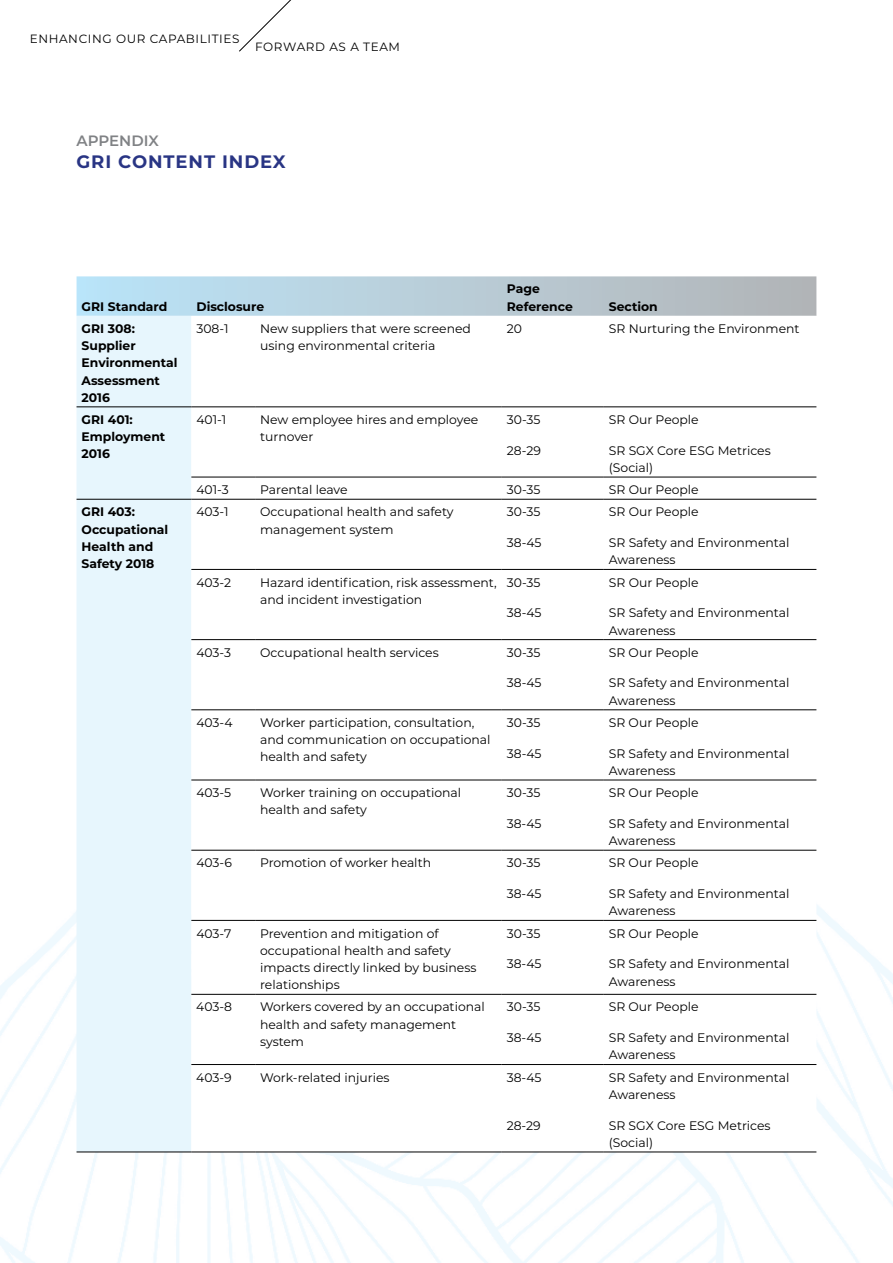
<style>
.page{position:relative;width:893px;height:1263px;background:#fff}
.page>*{position:absolute;margin:0;border:0;box-sizing:border-box;transform-origin:0 0}
.t1{font:700 18px "Montserrat";letter-spacing:.05em;color:#293584}
.t2{font:600 15px "Montserrat";color:#808285}
.t3{font:12.3px/17.2px "Montserrat";color:#000}
.t4{font:700 12.3px/17.2px "Montserrat";color:#000}
.t5{font:12px "Montserrat";letter-spacing:.05em;color:#000}
</style>
<div class="page">
<svg style="left:77px;top:276px;width:739px;height:40px;background:#b8cdd8"></svg>
<div style="left:77px;top:316px;width:114px;height:836px;background:#e7f6fd"></div>
<svg style="left:191px;top:406px;width:625px;height:746px"></svg>
<hr style="left:191px;top:407px;width:64px;height:1px;background:#000">
<hr style="left:255px;top:407px;width:247px;height:1px;background:#000">
<hr style="left:502px;top:407px;width:102px;height:1px;background:#000">
<hr style="left:604px;top:407px;width:212px;height:1px;background:#000">
<hr style="left:191px;top:477px;width:64px;height:1px;background:#000">
<hr style="left:255px;top:477px;width:247px;height:1px;background:#000">
<hr style="left:502px;top:477px;width:102px;height:1px;background:#000">
<hr style="left:604px;top:477px;width:212px;height:1px;background:#000">
<hr style="left:191px;top:499px;width:64px;height:1px;background:#000">
<hr style="left:255px;top:499px;width:247px;height:1px;background:#000">
<hr style="left:502px;top:499px;width:102px;height:1px;background:#000">
<hr style="left:604px;top:499px;width:212px;height:1px;background:#000">
<hr style="left:191px;top:569px;width:64px;height:1px;background:#000">
<hr style="left:255px;top:569px;width:247px;height:1px;background:#000">
<hr style="left:502px;top:569px;width:102px;height:1px;background:#000">
<hr style="left:604px;top:569px;width:212px;height:1px;background:#000">
<hr style="left:191px;top:639px;width:64px;height:1px;background:#000">
<hr style="left:191px;top:709px;width:64px;height:1px;background:#000">
<hr style="left:191px;top:780px;width:64px;height:1px;background:#000">
<hr style="left:255px;top:639px;width:247px;height:1px;background:#000">
<hr style="left:255px;top:709px;width:247px;height:1px;background:#000">
<hr style="left:255px;top:780px;width:247px;height:1px;background:#000">
<hr style="left:502px;top:639px;width:102px;height:1px;background:#000">
<hr style="left:502px;top:709px;width:102px;height:1px;background:#000">
<hr style="left:502px;top:780px;width:102px;height:1px;background:#000">
<hr style="left:604px;top:639px;width:212px;height:1px;background:#000">
<hr style="left:604px;top:709px;width:212px;height:1px;background:#000">
<hr style="left:604px;top:780px;width:212px;height:1px;background:#000">
<hr style="left:191px;top:850px;width:64px;height:1px;background:#000">
<hr style="left:191px;top:920px;width:64px;height:1px;background:#000">
<hr style="left:255px;top:850px;width:247px;height:1px;background:#000">
<hr style="left:255px;top:920px;width:247px;height:1px;background:#000">
<hr style="left:502px;top:850px;width:102px;height:1px;background:#000">
<hr style="left:502px;top:920px;width:102px;height:1px;background:#000">
<hr style="left:604px;top:850px;width:212px;height:1px;background:#000">
<hr style="left:604px;top:920px;width:212px;height:1px;background:#000">
<hr style="left:191px;top:994px;width:64px;height:1px;background:#000">
<hr style="left:255px;top:994px;width:247px;height:1px;background:#000">
<hr style="left:502px;top:994px;width:102px;height:1px;background:#000">
<hr style="left:604px;top:994px;width:212px;height:1px;background:#000">
<hr style="left:191px;top:1064px;width:64px;height:1px;background:#000">
<hr style="left:255px;top:1064px;width:247px;height:1px;background:#000">
<hr style="left:502px;top:1064px;width:102px;height:1px;background:#000">
<hr style="left:604px;top:1064px;width:212px;height:1px;background:#000">
<hr style="left:77px;top:1152px;width:114px;height:1px;background:#000">
<hr style="left:191px;top:1152px;width:64px;height:1px;background:#000">
<hr style="left:255px;top:1152px;width:247px;height:1px;background:#000">
<hr style="left:502px;top:1152px;width:102px;height:1px;background:#000">
<hr style="left:604px;top:1152px;width:212px;height:1px;background:#000">
<hr style="left:77px;top:407px;width:114px;height:1px;background:#000">
<hr style="left:77px;top:499px;width:114px;height:1px;background:#000">
<svg style="left:239px;top:0;width:52px;height:52px"></svg>
<p class="t5" style="left:30px;top:30px;width:211px">ENHANCING OUR CAPABILITIES</p>
<p class="t5" style="left:255px;top:39px;width:146px">FORWARD AS A TEAM</p>
<p class="t2" style="left:77px;top:130px;width:84px">APPENDIX</p>
<h1 class="t1" style="left:77px;top:149px;width:211px">GRI CONTENT INDEX</h1>
<p class="t4" style="left:82px;top:297px;width:87px">GRI Standard</p>
<p class="t4" style="left:196px;top:297px;width:69px">Disclosure</p>
<p class="t4" style="left:507px;top:280px;width:68px">Page<br>Reference</p>
<p class="t4" style="left:609px;top:297px;width:50px">Section</p>
<p class="t4" style="left:82px;top:319px;width:97px">GRI 308:<br>Supplier<br>Environmental<br>Assessment<br>2016</p>
<p class="t3" style="left:196px;top:319px;width:34px">308-1</p>
<p class="t3" style="left:260px;top:319px;width:212px">New suppliers that were screened using environmental criteria</p>
<p class="t3" style="left:507px;top:319px;width:17px">20</p>
<p class="t3" style="left:609px;top:319px;width:192px">SR Nurturing the Environment</p>
<p class="t4" style="left:82px;top:410px;width:85px">GRI 401:<br>Employment<br>2016</p>
<p class="t3" style="left:196px;top:410px;width:31px">401-1</p>
<p class="t3" style="left:260px;top:410px;width:220px">New employee hires and employee turnover</p>
<p class="t3" style="left:507px;top:410px;width:35px">30-35</p>
<p class="t3" style="left:609px;top:410px;width:91px">SR Our People</p>
<p class="t3" style="left:609px;top:441px;width:163px">SR SGX Core ESG Metrices (Social)</p>
<p class="t3" style="left:507px;top:441px;width:36px">28-29</p>
<p class="t3" style="left:196px;top:481px;width:34px">401-3</p>
<p class="t3" style="left:260px;top:481px;width:89px">Parental leave</p>
<p class="t3" style="left:507px;top:481px;width:35px">30-35</p>
<p class="t3" style="left:609px;top:481px;width:91px">SR Our People</p>
<p class="t4" style="left:82px;top:503px;width:88px">GRI 403:<br>Occupational<br>Health and<br>Safety 2018</p>
<p class="t3" style="left:196px;top:503px;width:34px">403-1</p>
<p class="t3" style="left:260px;top:503px;width:195px">Occupational health and safety management system</p>
<p class="t3" style="left:507px;top:503px;width:35px">30-35</p>
<p class="t3" style="left:507px;top:534px;width:36px">38-45</p>
<p class="t3" style="left:196px;top:573px;width:36px">403-2</p>
<p class="t3" style="left:260px;top:573px;width:238px">Hazard identification, risk assessment, and incident investigation</p>
<p class="t3" style="left:507px;top:573px;width:35px">30-35</p>
<p class="t3" style="left:507px;top:604px;width:36px">38-45</p>
<p class="t3" style="left:196px;top:643px;width:36px">403-3</p>
<p class="t3" style="left:260px;top:643px;width:180px">Occupational health services</p>
<p class="t3" style="left:507px;top:643px;width:35px">30-35</p>
<p class="t3" style="left:507px;top:674px;width:36px">38-45</p>
<p class="t3" style="left:196px;top:713px;width:38px">403-4</p>
<p class="t3" style="left:260px;top:713px;width:232px">Worker participation, consultation, and communication on occupational health and safety</p>
<p class="t3" style="left:507px;top:713px;width:35px">30-35</p>
<p class="t3" style="left:507px;top:744px;width:36px">38-45</p>
<p class="t3" style="left:196px;top:784px;width:36px">403-5</p>
<p class="t3" style="left:260px;top:784px;width:202px">Worker training on occupational health and safety</p>
<p class="t3" style="left:507px;top:784px;width:35px">30-35</p>
<p class="t3" style="left:507px;top:814px;width:36px">38-45</p>
<p class="t3" style="left:196px;top:854px;width:37px">403-6</p>
<p class="t3" style="left:260px;top:854px;width:172px">Promotion of worker health</p>
<p class="t3" style="left:507px;top:854px;width:35px">30-35</p>
<p class="t3" style="left:507px;top:885px;width:36px">38-45</p>
<p class="t3" style="left:196px;top:924px;width:37px">403-7</p>
<p class="t3" style="left:260px;top:924px;width:218px">Prevention and mitigation of occupational health and safety impacts directly linked by business relationships</p>
<p class="t3" style="left:507px;top:924px;width:35px">30-35</p>
<p class="t3" style="left:507px;top:955px;width:36px">38-45</p>
<p class="t3" style="left:196px;top:998px;width:37px">403-8</p>
<p class="t3" style="left:260px;top:998px;width:226px">Workers covered by an occupational health and safety management system</p>
<p class="t3" style="left:507px;top:998px;width:35px">30-35</p>
<p class="t3" style="left:507px;top:1029px;width:36px">38-45</p>
<p class="t3" style="left:196px;top:1068px;width:37px">403-9</p>
<p class="t3" style="left:260px;top:1068px;width:131px">Work-related injuries</p>
<p class="t3" style="left:507px;top:1068px;width:36px">38-45</p>
<p class="t3" style="left:507px;top:1117px;width:36px">28-29</p>
<p class="t3" style="left:609px;top:503px;width:91px">SR Our People</p>
<p class="t3" style="left:609px;top:534px;width:182px">SR Safety and Environmental<br>Awareness</p>
<p class="t3" style="left:609px;top:573px;width:91px">SR Our People</p>
<p class="t3" style="left:609px;top:604px;width:182px">SR Safety and Environmental<br>Awareness</p>
<p class="t3" style="left:609px;top:643px;width:91px">SR Our People</p>
<p class="t3" style="left:609px;top:674px;width:182px">SR Safety and Environmental<br>Awareness</p>
<p class="t3" style="left:609px;top:713px;width:91px">SR Our People</p>
<p class="t3" style="left:609px;top:744px;width:182px">SR Safety and Environmental<br>Awareness</p>
<p class="t3" style="left:609px;top:784px;width:91px">SR Our People</p>
<p class="t3" style="left:609px;top:814px;width:182px">SR Safety and Environmental<br>Awareness</p>
<p class="t3" style="left:609px;top:854px;width:91px">SR Our People</p>
<p class="t3" style="left:609px;top:885px;width:182px">SR Safety and Environmental<br>Awareness</p>
<p class="t3" style="left:609px;top:924px;width:91px">SR Our People</p>
<p class="t3" style="left:609px;top:955px;width:182px">SR Safety and Environmental<br>Awareness</p>
<p class="t3" style="left:609px;top:998px;width:91px">SR Our People</p>
<p class="t3" style="left:609px;top:1029px;width:182px">SR Safety and Environmental<br>Awareness</p>
<p class="t3" style="left:609px;top:1068px;width:182px">SR Safety and Environmental<br>Awareness</p>
<p class="t3" style="left:609px;top:1116px;width:163px">SR SGX Core ESG Metrices (Social)</p>
</div>
